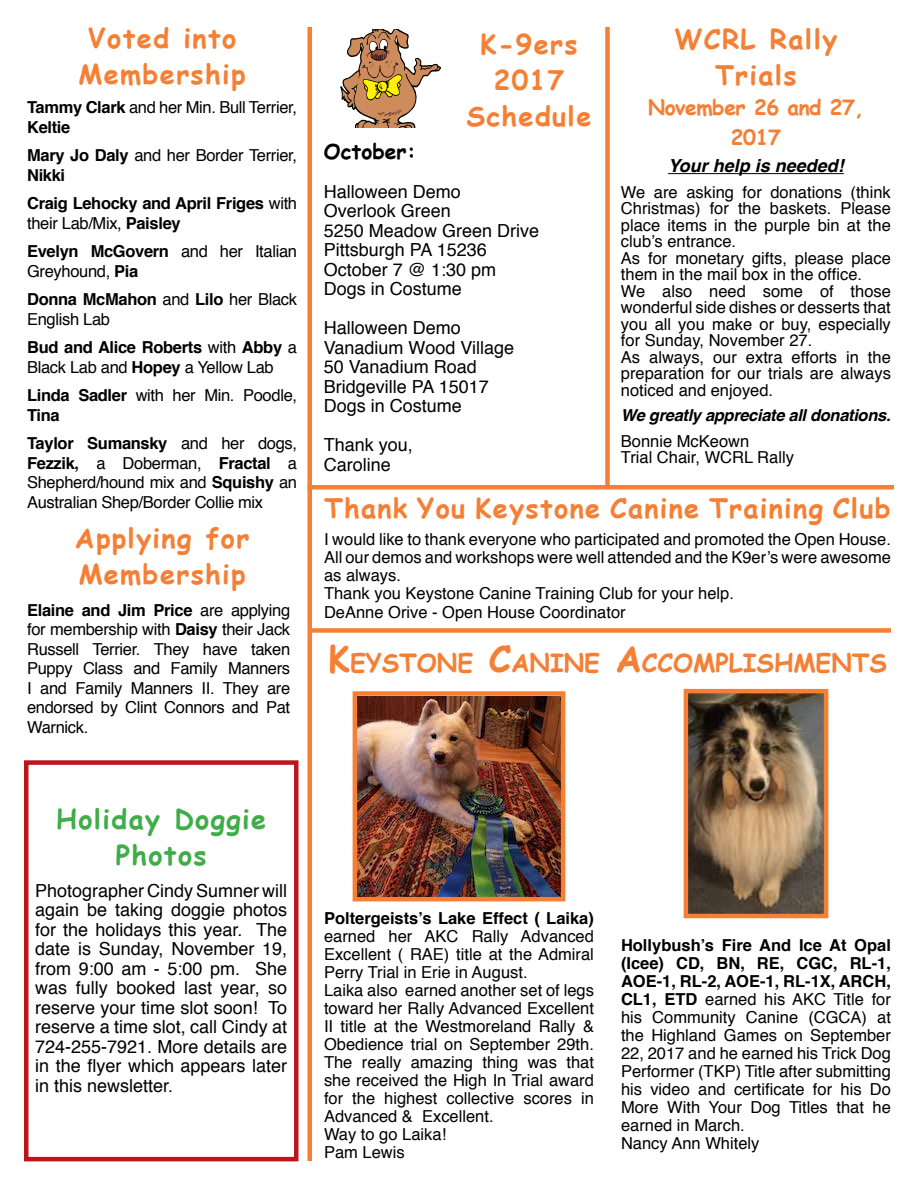
<style>
.page{position:relative;width:918px;height:1188px;background:#fff}
.page>*{position:absolute;margin:0;border:0;box-sizing:border-box;transform-origin:0 0}
.t1{font:700 27px/36px "Comic Sans MS";letter-spacing:.05em;color:#f57f34;text-align:center}
.t2{font:700 27px/36px "Comic Sans MS";letter-spacing:.05em;color:#41ad49;text-align:center}
.t3{font:700 25.2px "Comic Sans MS";color:#f57f34}
.t4{font:700 21px/30px "Comic Sans MS";letter-spacing:-.02em;color:#f57f34;text-align:center}
.t5{font:700 21px "Comic Sans MS";color:#000}
.t6{font:18px/19.5px "Helvetica";color:#000}
.t7{font:italic 700 18px "Helvetica";color:#000}
.t8{font:16.5px/18px "Helvetica";color:#000}
.t9{font:16.5px/19.5px "Helvetica";letter-spacing:-.02em;color:#000}
.t10{font:700 16.5px/19.5px "Helvetica";letter-spacing:-.02em;color:#000}
.t11{font:italic 700 16.5px "Helvetica";letter-spacing:-.02em;color:#000}
.t12{font:700 16.5px "Helvetica";color:#000}
.s1{font-weight:700}
.s2{font-weight:400}
.s3{font-size:36px}
</style>
<div class="page">
<svg style="left:341px;top:29px;width:100px;height:98px"></svg>
<div style="left:605px;top:27px;width:5px;height:460px;background:#f57f34"></div>
<hr style="left:308px;top:27px;width:4px;height:1134px;background:#f57f34">
<hr style="left:668px;top:173px;width:176px;height:1px;background:#000">
<div style="left:308px;top:485px;width:586px;height:5px;background:#f57f34"></div>
<div style="left:24px;top:760px;width:274px;height:401px;border:4px solid #be141b"></div>
<img style="left:358px;top:696px;width:202px;height:200px">
<div style="left:353px;top:691px;width:212px;height:210px;border:4px solid #f57f34"></div>
<div style="left:311px;top:628px;width:580px;height:5px;background:#f57f34"></div>
<img style="left:689px;top:694px;width:134px;height:219px">
<div style="left:684px;top:689px;width:144px;height:229px;border:4px solid #f57f34"></div>
<h1 class="t1" style="left:79px;top:20px;width:168px">Voted into<br>Membership</h1>
<p class="t9" style="left:27px;top:98px;width:271px"><span class="s1">Tammy Clark</span> and her Min. Bull Terrier,<br><span class="s1">Keltie</span></p>
<p class="t9" style="left:27px;top:146px;width:271px"><span class="s1">Mary Jo Daly</span> and her Border Terrier,<br><span class="s1">Nikki</span></p>
<p class="t10" style="left:27px;top:194px;width:271px">Craig Lehocky and April Friges <span class="s2">with their Lab/Mix,</span> Paisley</p>
<p class="t9" style="left:27px;top:242px;width:271px"><span class="s1">Evelyn McGovern</span> and her Italian<br>Greyhound, <span class="s1">Pia</span></p>
<p class="t9" style="left:27px;top:290px;width:271px"><span class="s1">Donna McMahon</span> and <span class="s1">Lilo</span> her Black<br>English Lab</p>
<p class="t10" style="left:27px;top:338px;width:271px">Bud and Alice Roberts <span class="s2">with</span> Abby <span class="s2">a<br>Black Lab and</span> Hopey <span class="s2">a Yellow Lab</span></p>
<p class="t9" style="left:27px;top:386px;width:271px"><span class="s1">Linda Sadler</span> with her Min. Poodle,<br><span class="s1">Tina</span></p>
<p class="t8" style="left:27px;top:434px;width:272px;line-height:19.5px;text-align:justify"><span class="s1">Taylor Sumansky</span> and her dogs, <span class="s1">Fezzik,</span> a Doberman, <span class="s1">Fractal</span> a Shepherd/hound mix and <span class="s1">Squishy</span> an Australian Shep/Border Collie mix</p>
<h1 class="t1" style="left:75px;top:520px;width:176px;text-align:left">Applying for<br>Membership</h1>
<p class="t8" style="left:27px;top:601px;width:265px;line-height:19.5px;text-align:justify"><span class="s1">Elaine and Jim Price</span> are applying for membership with <span class="s1">Daisy</span> their Jack Russell Terrier. They have taken Puppy Class and Family Manners I and Family Manners II. They are endorsed by Clint Connors and Pat Warnick.</p>
<h1 class="t1" style="left:466px;top:25px;width:127px">K-9ers<br>2017<br>Schedule</h1>
<p class="t5" style="left:324px;top:136px;width:93px">October:</p>
<p class="t6" style="left:324px;top:182px;width:217px">Halloween Demo<br>Overlook Green<br>5250 Meadow Green Drive<br>Pittsburgh PA 15236<br>October 7 @ 1:30 pm<br>Dogs in Costume</p>
<p class="t6" style="left:324px;top:319px;width:192px">Halloween Demo<br>Vanadium Wood Village<br>50 Vanadium Road<br>Bridgeville PA 15017<br>Dogs in Costume</p>
<p class="t6" style="left:324px;top:436px;width:91px">Thank you,<br>Caroline</p>
<h1 class="t1" style="left:675px;top:20px;width:164px">WCRL Rally<br>Trials</h1>
<p class="t4" style="left:648px;top:91px;width:217px">November 26 and 27,<br>2017</p>
<p class="t7" style="left:668px;top:151px;width:177px">Your help is needed!</p>
<p class="t8" style="left:621px;top:184px;width:272px;line-height:16.5px">We are asking for donations (think<br>Christmas) for the baskets. Please place items in the purple bin at the club’s entrance.<br>As for monetary gifts, please place them in the mail box in the office.<br>We also need some of those wonderful side dishes or desserts that you all you make or buy, especially for Sunday, November 27.<br>As always, our extra efforts in the preparation for our trials are always noticed and enjoyed.</p>
<p class="t11" style="left:621px;top:402px;width:271px">We greatly appreciate all donations.</p>
<p class="t8" style="left:621px;top:433px;width:174px;line-height:16.5px">Bonnie McKeown<br>Trial Chair, WCRL Rally</p>
<h1 class="t1" style="left:324px;top:489px;width:568px">Thank You Keystone Canine Training Club</h1>
<p class="t8" style="left:324px;top:531px;width:568px">I would like to thank everyone who participated and promoted the Open House.<br>All our demos and workshops were well attended and the K9er’s were awesome as always.<br>Thank you Keystone Canine Training Club for your help.</p>
<p class="t8" style="left:324px;top:604px;width:303px">DeAnne Orive - Open House Coordinator</p>
<h2 class="t3" style="left:328px;top:644px;width:560px"><span class="s3">K</span>EYSTONE <span class="s3">C</span>ANINE <span class="s3">A</span>CCOMPLISHMENTS</h2>
<h1 class="t2" style="left:56px;top:800px;width:211px">Holiday Doggie<br>Photos</h1>
<p class="t6" style="left:35px;top:881px;width:254px;text-align:justify">Photographer Cindy Sumner will again be taking doggie photos for the holidays this year. The date is Sunday, November 19, from 9:00 am - 5:00 pm. She was fully booked last year, so reserve your time slot soon! To reserve a time slot, call Cindy at 724-255-7921. More details are in the flyer which appears later in this newsletter.</p>
<p class="t12" style="left:324px;top:905px;width:271px">Poltergeists’s Lake Effect ( Laika)</p>
<p class="t8" style="left:324px;top:928px;width:272px">earned her AKC Rally Advanced<br>Excellent ( RAE) title at the Admiral<br>Perry Trial in Erie in August.<br>Laika also earned another set of legs toward her Rally Advanced Excellent<br>II title at the Westmoreland Rally &amp;<br>Obedience trial on September 29th.<br>The really amazing thing was that she received the High In Trial award for the highest collective scores in<br>Advanced &amp; Excellent.<br>Way to go Laika!<br>Pam Lewis</p>
<p class="t8" style="left:621px;top:937px;width:272px"><span class="s1">Hollybush’s Fire And Ice At Opal (Icee) CD, BN, RE, CGC, RL-1,<br>AOE-1, RL-2, AOE-1, RL-1X, ARCH,<br>CL1, ETD</span> earned his AKC Title for his Community Canine (CGCA) at the Highland Games on September<br>22, 2017 and he earned his Trick Dog<br>Performer (TKP) Title after submitting his video and certificate for his Do<br>More With Your Dog Titles that he earned in March.<br>Nancy Ann Whitely</p>
</div>
